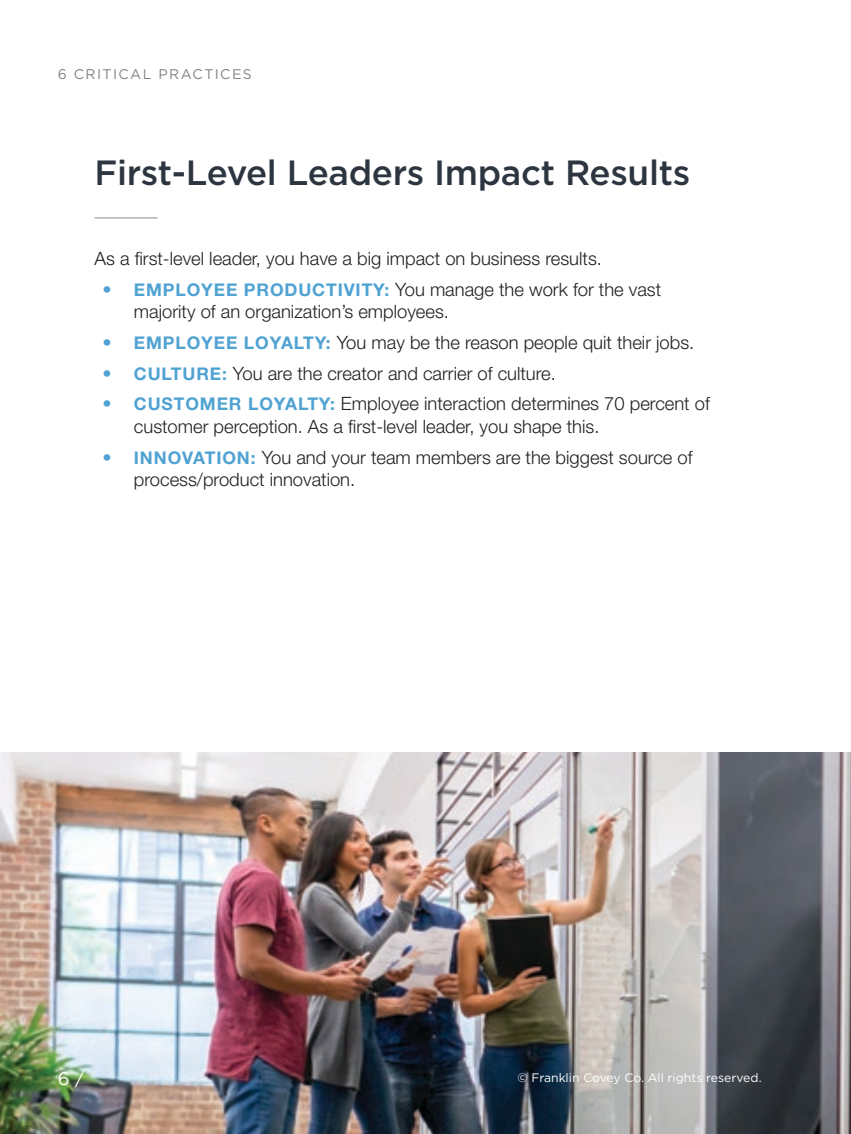
<style>
.page{position:relative;width:851px;height:1134px;background:#fff}
.page>*{position:absolute;margin:0;border:0;box-sizing:border-box;transform-origin:0 0}
.t1{font:500 35px "Gotham";letter-spacing:-.01em;color:#2d3640}
.t2{font:300 18.38px/22.8px "Helvetica Neue LT Std";color:#231f20}
.t3{font:18.38px "Gotham";color:#fff}
.t4{font:14px "Gotham";letter-spacing:.1em;color:#808285}
.t5{font:12.25px "Gotham";color:#fff}
.s1{color:#4fa2d2}
.s2{font-weight:700;font-size:17.5px;color:#4fa2d2}
</style>
<div class="page">
<img style="left:0;top:752px;width:850px;height:382px">
<hr style="left:94px;top:217px;width:64px;height:2px;background:#bdbdc1">
<p class="t4" style="left:58px;top:65px;width:195px">6 CRITICAL PRACTICES</p>
<h1 class="t1" style="left:94px;top:150px;width:597px">First-Level Leaders Impact Results</h1>
<p class="t2" style="left:94px;top:247px;width:509px">As a first-level leader, you have a big impact on business results.</p>
<p class="t2" style="left:134px;top:277px;width:528px;text-indent:-31px"><span class="s1">•</span> <span class="s2">EMPLOYEE PRODUCTIVITY:</span> You manage the work for the vast majority of an organization’s employees.</p>
<p class="t2" style="left:102px;top:331px;width:593px"><span class="s1">•</span> <span class="s2">EMPLOYEE LOYALTY:</span> You may be the reason people quit their jobs.</p>
<p class="t2" style="left:102px;top:361px;width:455px"><span class="s1">•</span> <span class="s2">CULTURE:</span> You are the creator and carrier of culture.</p>
<p class="t2" style="left:134px;top:392px;width:577px;text-indent:-31px"><span class="s1">•</span> <span class="s2">CUSTOMER LOYALTY:</span> Employee interaction determines 70 percent of customer perception. As a first-level leader, you shape this.</p>
<p class="t2" style="left:134px;top:445px;width:560px;text-indent:-31px"><span class="s1">•</span> <span class="s2">INNOVATION:</span> You and your team members are the biggest source of process/product innovation.</p>
<p class="t3" style="left:58px;top:1066px;width:28px">6 /</p>
<p class="t5" style="left:517px;top:1070px;width:246px">© Franklin Covey Co. All rights reserved.</p>
</div>
